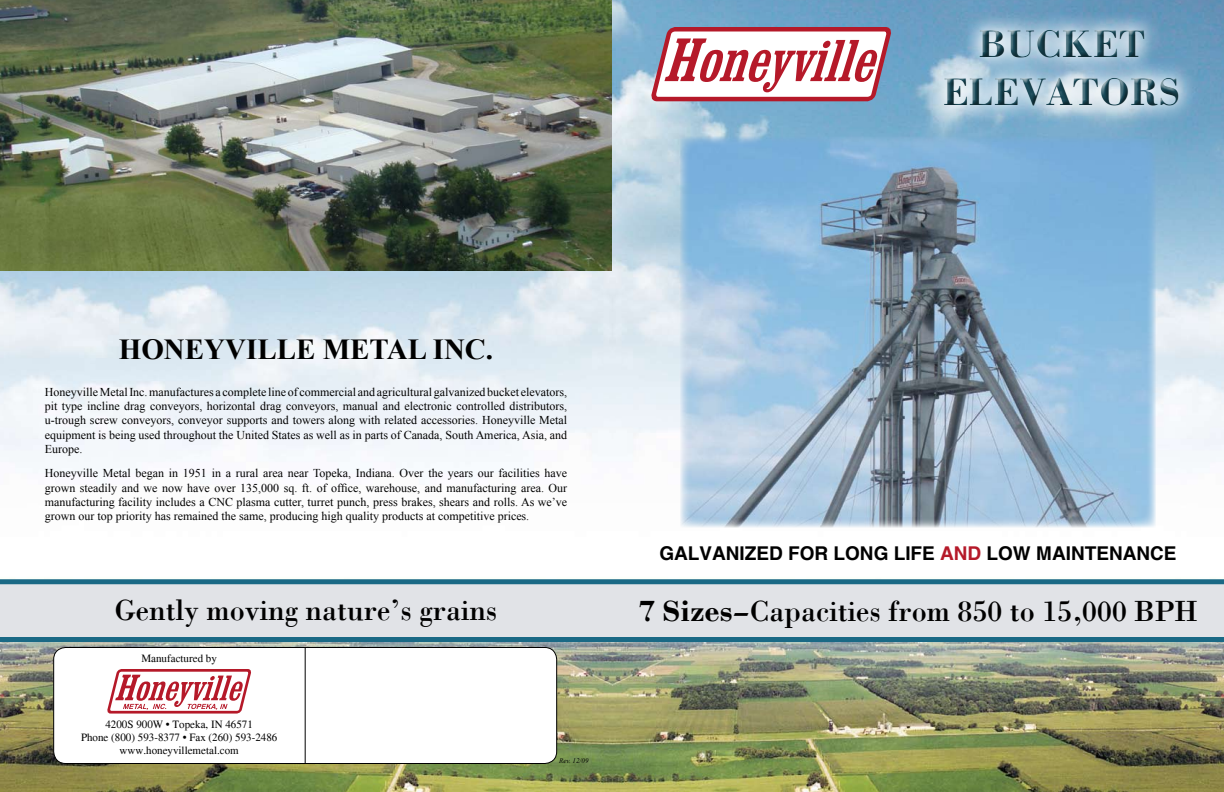
<style>
.page{position:relative;width:1224px;height:792px;background:#fff}
.page>*{position:absolute;margin:0;border:0;box-sizing:border-box;transform-origin:0 0}
.t1{font:700 39.7px/47.6px "Bodoni";color:#1a4a59;text-align:center}
.t2{font:29.9px "Bodoni";color:#000}
.t3{font:700 29px "Times New Roman";color:#000}
.t4{font:700 19px "Helvetica";color:#000}
.t5{font:12px/14.4px "Times New Roman";color:#000;text-align:justify}
.t6{font:11px/13.2px "Times";color:#000;text-align:center}
.t7{font:italic 7px "Times New Roman";color:#000}
.s1{color:#b51929}
.s2{font-family:"Bodoni Demi"}
</style>
<div class="page">
<img style="left:613px;top:0;width:611px;height:792px">
<img style="left:0;top:0;width:613px;height:792px">
<svg style="left:0;top:579px;width:1224px;height:63px;background:#c1cfd7"></svg>
<svg style="left:922px;top:9px;width:302px;height:145px;background:#699bbf"></svg>
<svg style="left:926px;top:13px;width:298px;height:138px;background:#75a7c8"></svg>
<div style="left:917px;top:20px;width:304px;height:98px;background:#4d5250;opacity:.66"></div>
<svg style="left:647px;top:25px;width:248px;height:79px"></svg>
<div style="left:54px;top:648px;width:503px;height:116px;background:#fff;border-radius:12px"></div>
<div style="left:53px;top:647px;width:504px;height:117px;border:1px solid #000;border-radius:12px"></div>
<hr style="left:305px;top:648px;width:1px;height:116px;background:#000">
<svg style="left:107px;top:669px;width:144px;height:45px"></svg>
<img style="left:0;top:0;width:611px;height:270px">
<img style="left:680px;top:137px;width:475px;height:391px">
<h1 class="t1" style="left:942px;top:20px;width:240px">BUCKET<br>ELEVATORS</h1>
<h3 class="t3" style="left:119px;top:329px;width:376px">HONEYVILLE METAL INC.</h3>
<p class="t5" style="left:45px;top:384px;width:524px">Honeyville Metal Inc. manufactures a complete line of commercial and agricultural galvanized bucket elevators, pit type incline drag conveyors, horizontal drag conveyors, manual and electronic controlled distributors, u-trough screw conveyors, conveyor supports and towers along with related accessories. Honeyville Metal equipment is being used throughout the United States as well as in parts of Canada, South America, Asia, and Europe.</p>
<p class="t5" style="left:45px;top:466px;width:524px">Honeyville Metal began in 1951 in a rural area near Topeka, Indiana. Over the years our facilities have grown steadily and we now have over 135,000 sq. ft. of office, warehouse, and manufacturing area. Our manufacturing facility includes a CNC plasma cutter, turret punch, press brakes, shears and rolls. As we’ve grown our top priority has remained the same, producing high quality products at competitive prices.</p>
<h3 class="t4" style="left:659px;top:541px;width:519px">GALVANIZED FOR LONG LIFE <span class="s1">AND</span> LOW MAINTENANCE</h3>
<h2 class="t2" style="left:114px;top:592px;width:385px">Gently moving nature’s grains</h2>
<h2 class="t2" style="left:638px;top:594px;width:561px"><span class="s2">7 Sizes–</span>Capacities from 850 to 15,000 BPH</h2>
<p class="t6" style="left:141px;top:651px;width:77px">Manufactured by</p>
<p class="t6" style="left:81px;top:718px;width:198px">4200S 900W • Topeka, IN 46571<br>Phone (800) 593-8377 • Fax (260) 593-2486 www.honeyvillemetal.com</p>
<p class="t7" style="left:559px;top:756px;width:31px">Rev. 12/09</p>
</div>
